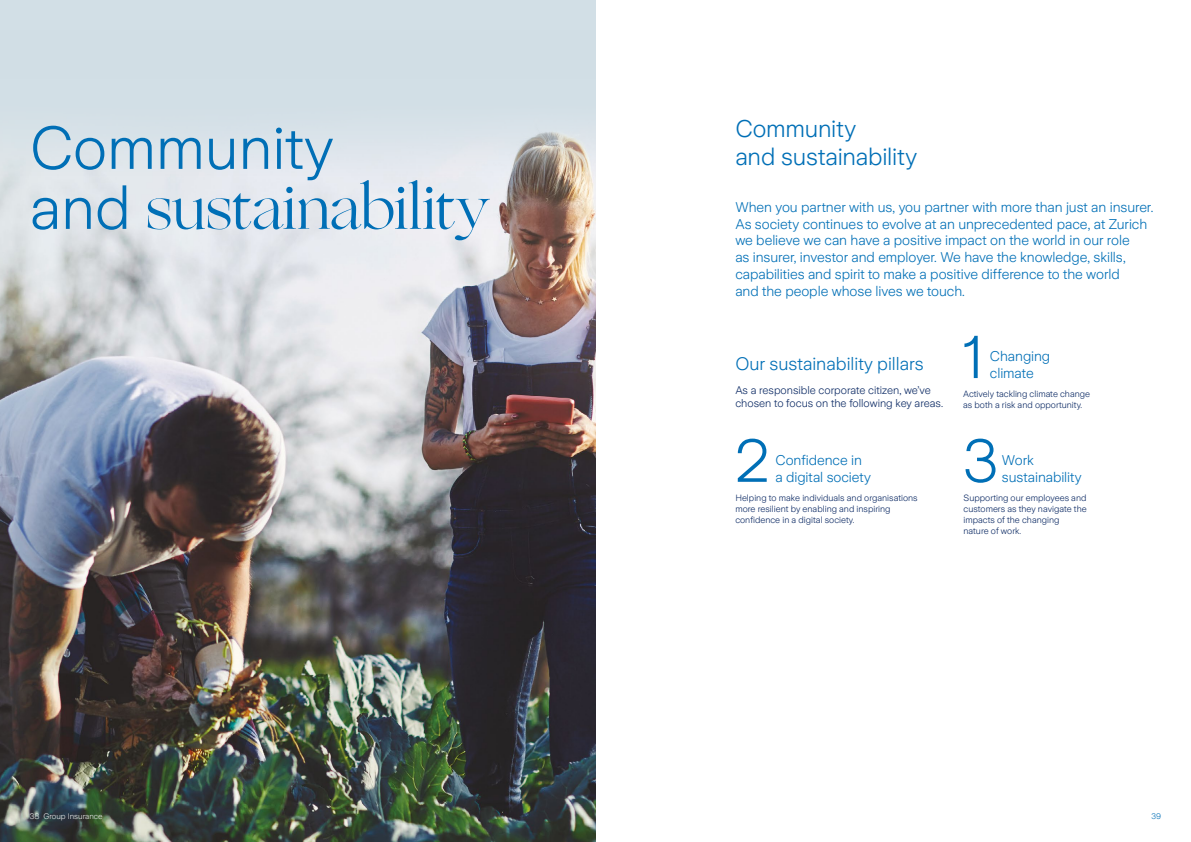
<style>
.page{position:relative;width:1191px;height:842px;background:#fff}
.page>*{position:absolute;margin:0;border:0;box-sizing:border-box;transform-origin:0 0}
.t1{font:60px "Ogg";color:#006fb6}
.t2{font:300 60px "Zurich Sans";color:#006fb6}
.t3{font:300 24px/28.8px "Zurich Sans";letter-spacing:-.01em;color:#006fb6}
.t4{font:300 18px "Zurich Sans";color:#006fb6}
.t5{font:300 14px/16.8px "Zurich Sans";letter-spacing:-.005em;color:#006fb6}
.t6{font:300 11px/13.2px "Zurich Sans";color:#0c2a64}
.t7{font:300 9px/10.8px "Zurich Sans";color:#0c2a64}
.t8{font:300 8px "Zurich Sans";color:#eaebec}
.t9{font:300 8px "Zurich Sans";color:#006fb6}
.s1{font-family:"Zurich Sans";font-weight:300}
</style>
<div class="page">
<div style="left:0;top:0;width:595px;height:213px;background:#d2dfe6"></div>
<div style="left:0;top:30px;width:595px;height:812px;background:#cedae3"></div>
<img style="left:0;top:124px;width:595px;height:718px">
<h1 class="t2" style="left:30px;top:115px;width:305px">Community</h1>
<h1 class="t1" style="left:30px;top:169px;width:460px"><span class="s1">and</span> sustainability</h1>
<h2 class="t3" style="left:735px;top:114px;width:183px">Community<br>and sustainability</h2>
<p class="t5" style="left:735px;top:199px;width:419px">When you partner with us, you partner with more than just an insurer.<br>As society continues to evolve at an unprecedented pace, at Zurich we believe we can have a positive impact on the world in our role<br>as insurer, investor and employer. We have the knowledge, skills, capabilities and spirit to make a positive difference to the world<br>and the people whose lives we touch.</p>
<p class="t4" style="left:735px;top:354px;width:190px">Our sustainability pillars</p>
<p class="t6" style="left:735px;top:384px;width:209px">As a responsible corporate citizen, we’ve chosen to focus on the following key areas.</p>
<h1 class="t2" style="left:963px;top:325px;width:22px">1</h1>
<p class="t5" style="left:990px;top:348px;width:62px">Changing climate</p>
<p class="t7" style="left:963px;top:389px;width:128px">Actively tackling climate change as both a risk and opportunity.</p>
<h1 class="t2" style="left:735px;top:428px;width:36px">2</h1>
<h1 class="t2" style="left:963px;top:428px;width:37px">3</h1>
<p class="t5" style="left:775px;top:452px;width:97px">Confidence in a digital society</p>
<p class="t5" style="left:1002px;top:452px;width:81px">Work sustainability</p>
<p class="t7" style="left:735px;top:493px;width:184px">Helping to make individuals and organisations more resilient by enabling and inspiring confidence in a digital society.</p>
<p class="t7" style="left:963px;top:493px;width:125px">Supporting our employees and customers as they navigate the impacts of the changing nature of work.</p>
<p class="t8" style="left:30px;top:812px;width:74px">38 Group Insurance</p>
<p class="t9" style="left:1151px;top:812px;width:11px">39</p>
</div>
